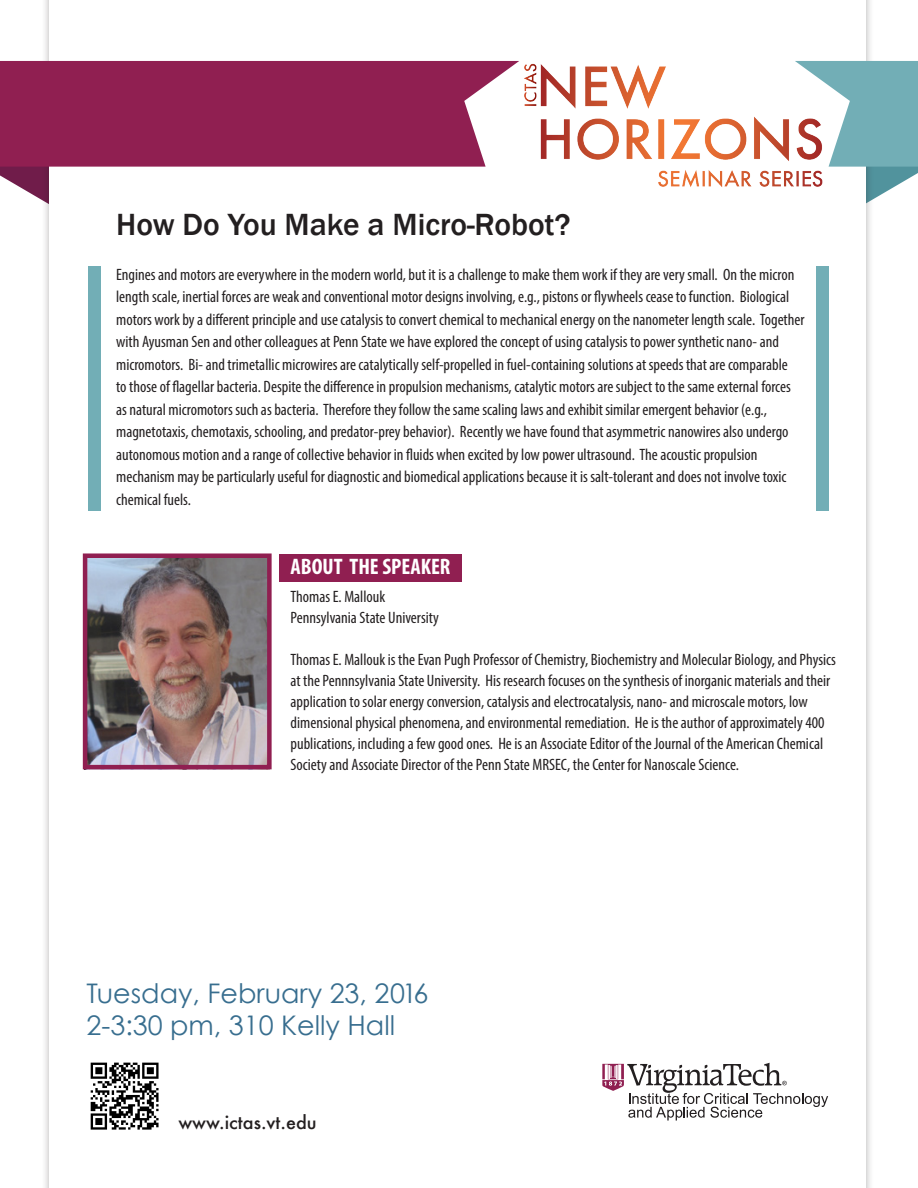
<style>
.page{position:relative;width:918px;height:1188px;background:#fff}
.page>*{position:absolute;margin:0;border:0;box-sizing:border-box;transform-origin:0 0}
.t1{font:500 31.5px "Franklin Gothic";color:#231f20}
.t2{font:27px "Century Gothic";color:#386e8f}
.t3{font:700 condensed 22.5px "Myriad Pro";color:#fff}
.t4{font:500 18px "Futura";color:#231f20}
.t5{font:condensed 16.5px/22.5px "Myriad Pro";color:#231f20}
</style>
<div class="page">
<svg style="left:0;top:167px;width:41px;height:33px"></svg>
<div style="left:279px;top:554px;width:183px;height:27px;background:#901f51"></div>
<img style="left:90px;top:1062px;width:69px;height:68px">
<img style="left:88px;top:558px;width:179px;height:206px">
<svg style="left:602px;top:1063px;width:226px;height:58px"></svg>
<img style="left:524px;top:63px;width:270px;height:124px">
<div style="left:89px;top:267px;width:12px;height:244px;background:#72aeb6"></div>
<div style="left:816px;top:267px;width:12px;height:244px;background:#72aeb6"></div>
<svg style="left:795px;top:61px;width:123px;height:162px"></svg>
<svg style="left:0;top:61px;width:519px;height:106px;background:#982f5e"></svg>
<div style="left:83px;top:553px;width:189px;height:216px;border:4px solid #901f51"></div>
<p class="t1" style="left:116px;top:205px;width:456px">How Do You Make a Micro-Robot?</p>
<p class="t5" style="left:116px;top:263px;width:690px">Engines and motors are everywhere in the modern world, but it is a challenge to make them work if they are very small. On the micron length scale, inertial forces are weak and conventional motor designs involving, e.g., pistons or flywheels cease to function. Biological motors work by a different principle and use catalysis to convert chemical to mechanical energy on the nanometer length scale. Together with Ayusman Sen and other colleagues at Penn State we have explored the concept of using catalysis to power synthetic nano- and micromotors. Bi- and trimetallic microwires are catalytically self-propelled in fuel-containing solutions at speeds that are comparable<br>to those of flagellar bacteria. Despite the difference in propulsion mechanisms, catalytic motors are subject to the same external forces as natural micromotors such as bacteria. Therefore they follow the same scaling laws and exhibit similar emergent behavior (e.g., magnetotaxis, chemotaxis, schooling, and predator-prey behavior). Recently we have found that asymmetric nanowires also undergo autonomous motion and a range of collective behavior in fluids when excited by low power ultrasound. The acoustic propulsion mechanism may be particularly useful for diagnostic and biomedical applications because it is salt-tolerant and does not involve toxic chemical fuels.</p>
<p class="t3" style="left:291px;top:553px;width:161px">ABOUT THE SPEAKER</p>
<p class="t5" style="left:291px;top:585px;width:96px">Thomas E. Mallouk</p>
<p class="t5" style="left:291px;top:606px;width:150px">Pennsylvania State University</p>
<p class="t5" style="left:291px;top:649px;width:547px;line-height:21px">Thomas E. Mallouk is the Evan Pugh Professor of Chemistry, Biochemistry and Molecular Biology, and Physics at the Pennnsylvania State University. His research focuses on the synthesis of inorganic materials and their application to solar energy conversion, catalysis and electrocatalysis, nano- and microscale motors, low dimensional physical phenomena, and environmental remediation. He is the author of approximately 400 publications, including a few good ones. He is an Associate Editor of the Journal of the American Chemical Society and Associate Director of the Penn State MRSEC, the Center for Nanoscale Science.</p>
<p class="t2" style="left:86px;top:977px;width:343px">Tuesday, February 23, 2016</p>
<p class="t2" style="left:86px;top:1009px;width:310px">2-3:30 pm, 310 Kelly Hall</p>
<p class="t4" style="left:178px;top:1110px;width:140px">www.ictas.vt.edu</p>
</div>
